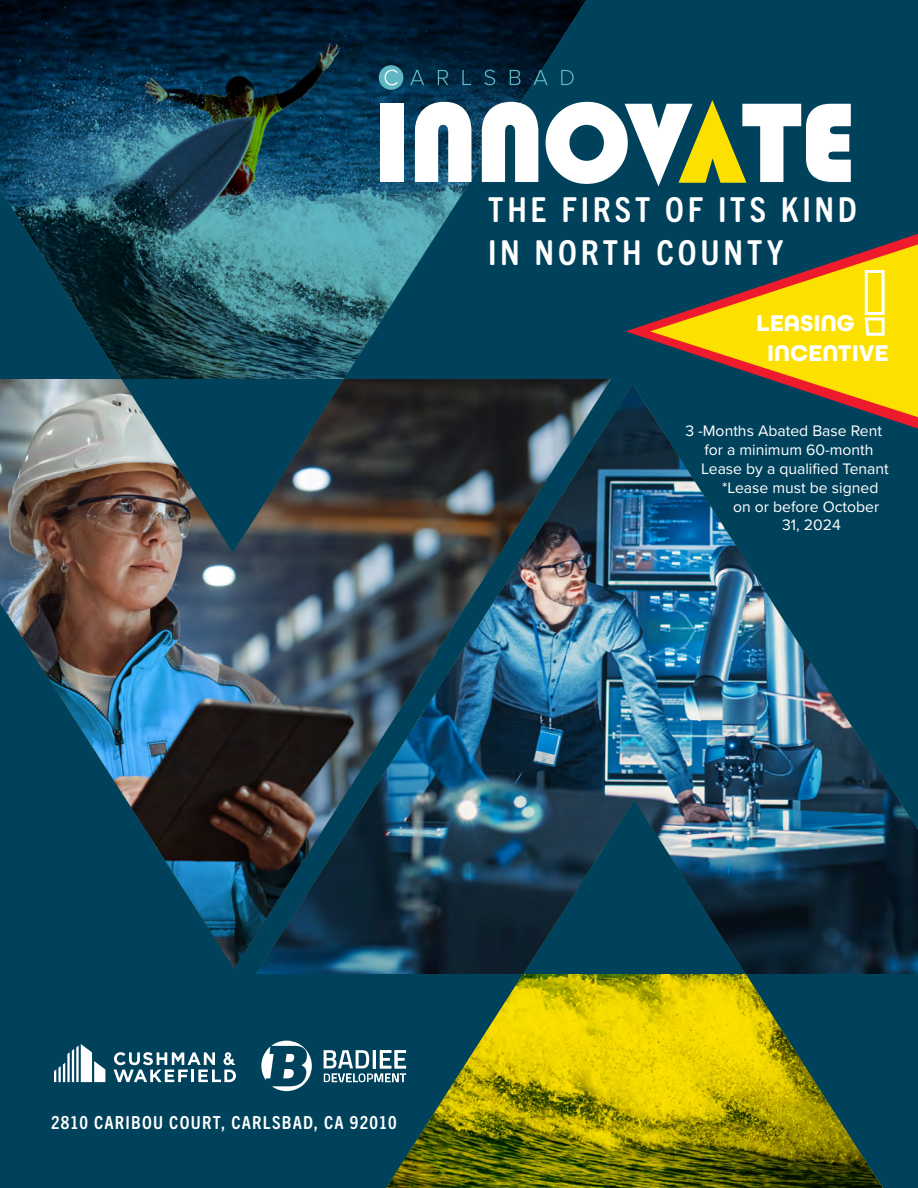
<style>
.page{position:relative;width:918px;height:1188px;background:#00425b}
.page>*{position:absolute;margin:0;border:0;box-sizing:border-box;transform-origin:0 0}
.t1{font:700 condensed 34.5px/43.5px "Trade Gothic Next SR Pro";letter-spacing:.11em;color:#fff}
.t2{font:700 24px/29.2px "All Round Gothic";color:#fff}
.t3{font:700 condensed 18px "Trade Gothic Next SR Pro";letter-spacing:.065em;color:#fff}
.t4{font:15.75px "Proxima Nova";color:#fff}
</style>
<div class="page">
<img style="left:386px;top:974px;width:497px;height:214px">
<img style="left:0;top:0;width:586px;height:379px">
<svg style="left:54px;top:1044px;width:51px;height:38px"></svg>
<svg style="left:114px;top:1052px;width:122px;height:30px"></svg>
<div style="left:380px;top:104px;width:23px;height:78px;background:#fff"></div>
<svg style="left:415px;top:102px;width:56px;height:80px"></svg>
<svg style="left:482px;top:102px;width:56px;height:80px"></svg>
<div style="left:379px;top:65px;width:24px;height:25px;background:#60b7c3;border-radius:50%"></div>
<svg style="left:385px;top:70px;width:13px;height:15px"></svg>
<svg style="left:410px;top:70px;width:14px;height:15px"></svg>
<svg style="left:438px;top:70px;width:10px;height:15px"></svg>
<svg style="left:462px;top:70px;width:9px;height:15px"></svg>
<svg style="left:484px;top:70px;width:11px;height:15px"></svg>
<svg style="left:510px;top:70px;width:10px;height:15px"></svg>
<svg style="left:534px;top:70px;width:14px;height:15px"></svg>
<svg style="left:561px;top:70px;width:13px;height:15px"></svg>
<svg style="left:546px;top:100px;width:305px;height:86px"></svg>
<svg style="left:324px;top:1050px;width:82px;height:32px"></svg>
<svg style="left:261px;top:1041px;width:51px;height:50px"></svg>
<img style="left:256px;top:395px;width:662px;height:579px">
<img style="left:0;top:379px;width:611px;height:589px">
<svg style="left:626px;top:234px;width:292px;height:195px"></svg>
<svg style="left:650px;top:244px;width:268px;height:173px"></svg>
<svg style="left:864px;top:269px;width:21px;height:68px"></svg>
<h1 class="t1" style="left:488px;top:185px;width:370px">THE FIRST OF ITS KIND<br>IN NORTH COUNTY</h1>
<h2 class="t2" style="left:767px;top:309px;width:123px;text-indent:-11px">LEASING<br>INCENTIVE</h2>
<p class="t4" style="left:685px;top:419px;width:198px">3 -Months Abated Base Rent</p>
<p class="t4" style="left:704px;top:438px;width:171px">for a minimum 60-month</p>
<p class="t4" style="left:701px;top:457px;width:189px">Lease by a qualified Tenant</p>
<p class="t4" style="left:722px;top:476px;width:158px">*Lease must be signed</p>
<p class="t4" style="left:733px;top:495px;width:148px">on or before October</p>
<p class="t4" style="left:782px;top:513px;width:60px">31, 2024</p>
<p class="t3" style="left:51px;top:1110px;width:347px">2810 CARIBOU COURT, CARLSBAD, CA 92010</p>
</div>
